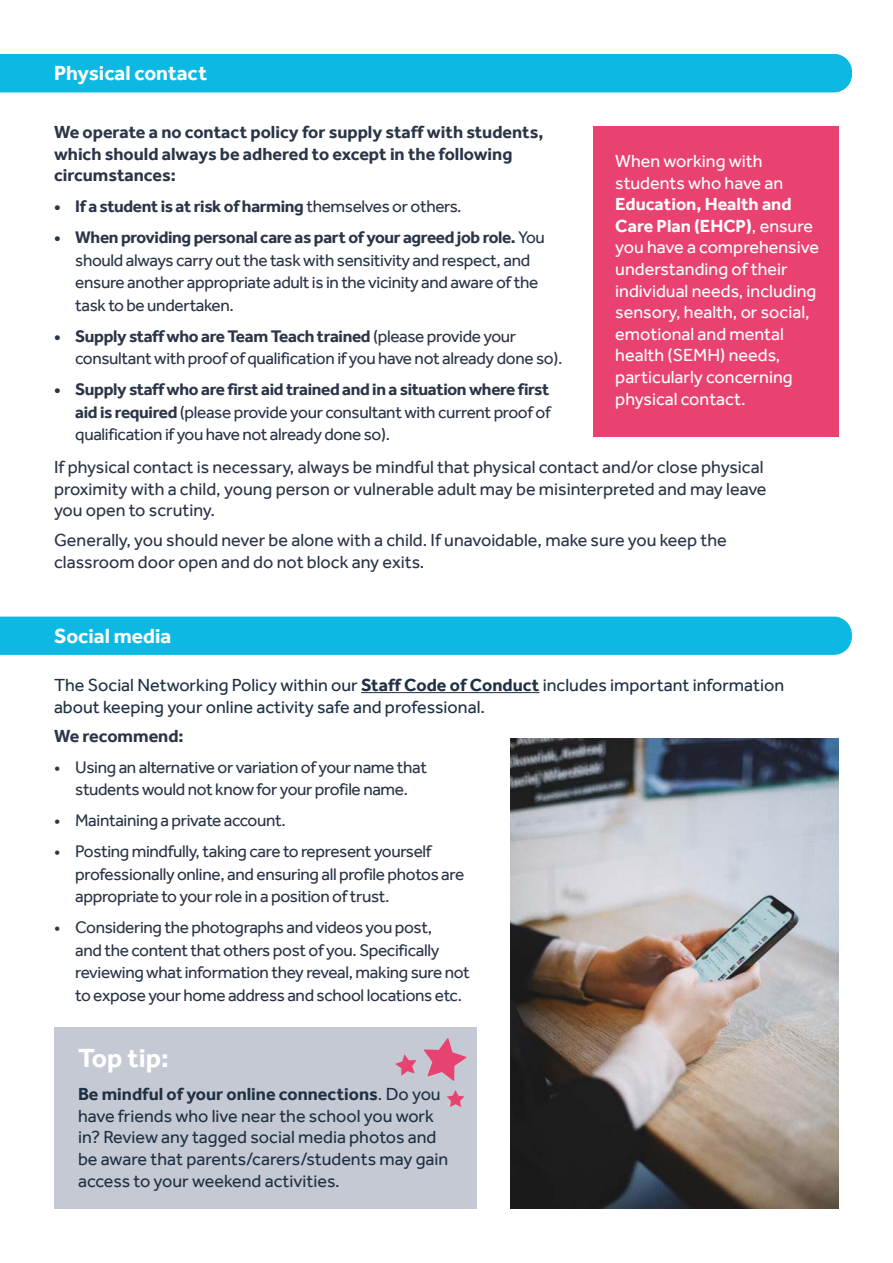
<style>
.page{position:relative;width:893px;height:1263px;background:#fff}
.page>*{position:absolute;margin:0;border:0;box-sizing:border-box;transform-origin:0 0}
.t1{font:700 27px "Effra";color:#fff}
.t2{font:700 21px "Effra";color:#fff}
.t3{font:18px/21.6px "Effra";color:#203144}
.t4{font:18px/21.6px "Effra";color:#2b3547}
.t5{font:18px/21.6px "Effra";color:#fff}
.t6{font:700 18px/21.6px "Effra";color:#2b3547}
.t7{font:17.25px/22.5px "Effra";letter-spacing:-.02em;color:#2b3547}
.t8{font:700 17.25px "Effra";letter-spacing:-.02em;color:#2b3547}
.s1{font-weight:400}
.s2{font-weight:700}
</style>
<div class="page">
<div style="left:54px;top:1028px;width:422px;height:181px;background:#c5c9d3"></div>
<div style="left:0;top:54px;width:852px;height:38px;background:#0db9e3"></div>
<div style="left:0;top:617px;width:852px;height:38px;background:#0db9e3"></div>
<hr style="left:361px;top:692px;width:178px;height:1px;background:#203144">
<div style="left:594px;top:126px;width:245px;height:311px;background:#e94270"></div>
<svg style="left:424px;top:1038px;width:42px;height:43px"></svg>
<svg style="left:447px;top:1090px;width:17px;height:17px"></svg>
<svg style="left:395px;top:1054px;width:21px;height:21px"></svg>
<img style="left:510px;top:738px;width:329px;height:471px">
<p class="t2" style="left:54px;top:61px;width:155px">Physical contact</p>
<p class="t6" style="left:54px;top:121px;width:491px">We operate a no contact policy for supply staff with students, which should always be adhered to except in the following circumstances:</p>
<p class="t8" style="left:54px;top:196px;width:409px">• If a student is at risk of harming <span class="s1">themselves or others.</span></p>
<p class="t7" style="left:75px;top:226px;width:471px;text-indent:-21px"><span class="s2">• When providing personal care as part of your agreed job role.</span> You should always carry out the task with sensitivity and respect, and ensure another appropriate adult is in the vicinity and aware of the task to be undertaken.</p>
<p class="t7" style="left:75px;top:325px;width:489px;text-indent:-21px"><span class="s2">• Supply staff who are Team Teach trained</span> (please provide your consultant with proof of qualification if you have not already done so).</p>
<p class="t7" style="left:75px;top:378px;width:477px;text-align:justify;text-indent:-21px"><span class="s2">• Supply staff who are first aid trained and in a situation where first aid is required</span> (please provide your consultant with current proof of qualification if you have not already done so).</p>
<p class="t5" style="left:615px;top:150px;width:205px">When working with students who have an<br><span class="s2">Education, Health and<br>Care Plan (EHCP)</span>, ensure you have a comprehensive understanding of their individual needs, including sensory, health, or social, emotional and mental health (SEMH) needs, particularly concerning physical contact.</p>
<p class="t4" style="left:54px;top:456px;width:714px">If physical contact is necessary, always be mindful that physical contact and/or close physical proximity with a child, young person or vulnerable adult may be misinterpreted and may leave you open to scrutiny.</p>
<p class="t4" style="left:54px;top:529px;width:674px">Generally, you should never be alone with a child. If unavoidable, make sure you keep the classroom door open and do not block any exits.</p>
<p class="t2" style="left:54px;top:623px;width:119px">Social media</p>
<p class="t3" style="left:54px;top:674px;width:732px">The Social Networking Policy within our <span class="s2">Staff Code of Conduct</span> includes important information about keeping your online activity safe and professional.</p>
<p class="t6" style="left:54px;top:725px;width:131px">We recommend:</p>
<p class="t7" style="left:54px;top:756px;width:375px;text-align:center">• Using an alternative or variation of your name that students would not know for your profile name.</p>
<p class="t7" style="left:54px;top:809px;width:233px">• Maintaining a private account.</p>
<p class="t7" style="left:75px;top:840px;width:390px;text-indent:-21px">• Posting mindfully, taking care to represent yourself professionally online, and ensuring all profile photos are appropriate to your role in a position of trust.</p>
<p class="t7" style="left:75px;top:916px;width:396px;text-indent:-21px">• Considering the photographs and videos you post,<br>and the content that others post of you. Specifically reviewing what information they reveal, making sure not to expose your home address and school locations etc.</p>
<p class="t1" style="left:78px;top:1042px;width:92px">Top tip:</p>
<p class="t3" style="left:78px;top:1083px;width:372px"><span class="s2">Be mindful of your online connections</span>. Do you have friends who live near the school you work in? Review any tagged social media photos and be aware that parents/carers/students may gain access to your weekend activities.</p>
</div>
